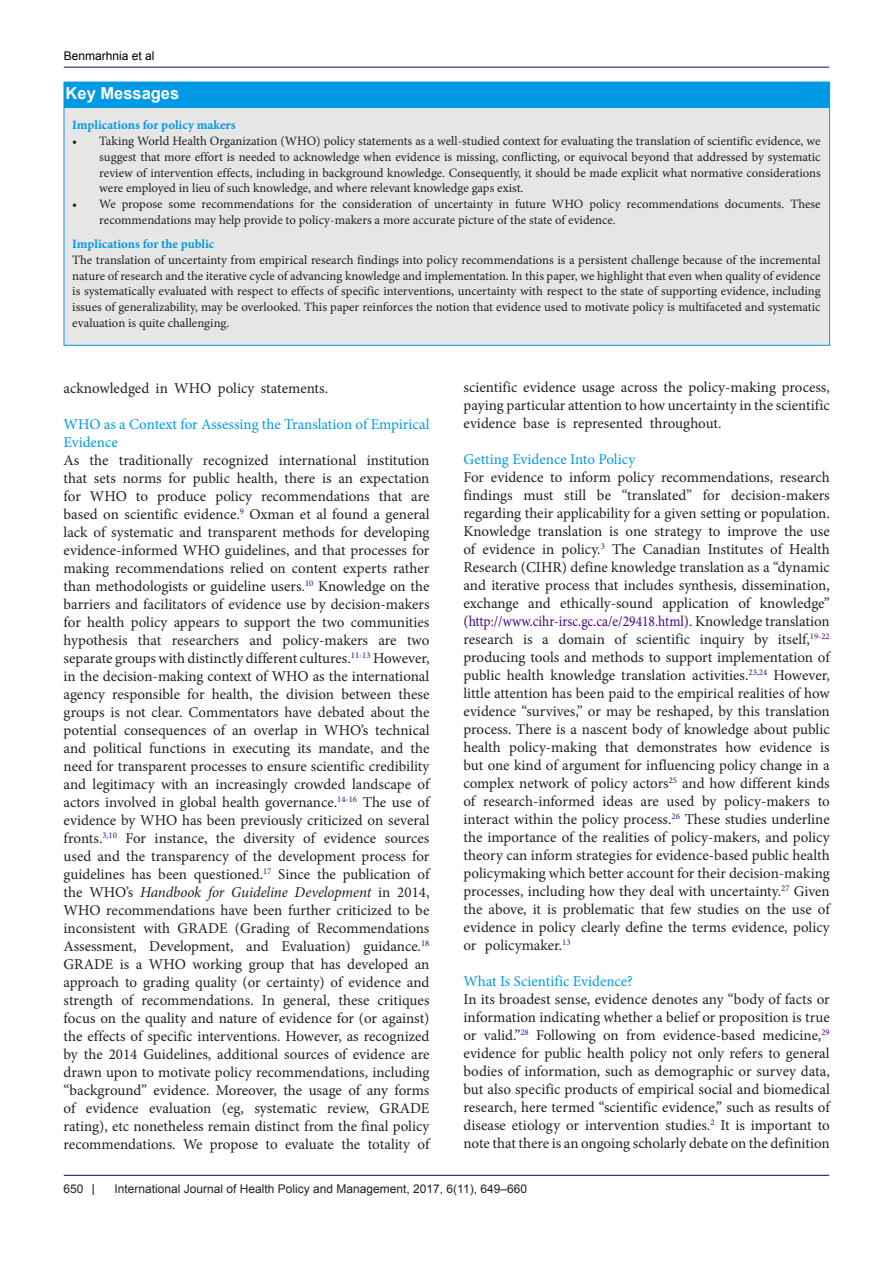
<style>
.page{position:relative;width:893px;height:1263px;background:#fff}
.page>*{position:absolute;margin:0;border:0;box-sizing:border-box;transform-origin:0 0}
.t1{font:700 16.5px "Arial";color:#fff}
.t2{font:15px/18px "Minion Pro";color:#231f20;text-align:justify}
.t3{font:15px/18px "Minion Pro";color:#0099e5}
.t4{font:12.75px/15.8px "Minion Pro";color:#231f20;text-align:justify}
.t5{font:700 12.75px "Minion Pro";color:#0099e5}
.t6{font:12px "Arial";color:#231f20}
.t7{font:12px "Arial";color:#000001}
.s1{font-style:italic}
.s2{color:#4b0082}
</style>
<div class="page">
<hr style="left:64px;top:67px;width:765px;height:1px;background:#190066">
<hr style="left:64px;top:1175px;width:765px;height:1px;background:#190066">
<div style="left:64px;top:82px;width:766px;height:263px;background:#e6e6e6"></div>
<div style="left:64px;top:82px;width:766px;height:26px;background:#0099e5"></div>
<p class="t7" style="left:64px;top:48px;width:92px">Benmarhnia et al</p>
<p class="t1" style="left:66px;top:82px;width:115px">Key Messages</p>
<p class="t5" style="left:72px;top:116px;width:165px">Implications for policy makers</p>
<p class="t4" style="left:99px;top:133px;width:723px;text-indent:-27px">• Taking World Health Organization (WHO) policy statements as a well-studied context for evaluating the translation of scientific evidence, we suggest that more effort is needed to acknowledge when evidence is missing, conflicting, or equivocal beyond that addressed by systematic review of intervention effects, including in background knowledge. Consequently, it should be made explicit what normative considerations were employed in lieu of such knowledge, and where relevant knowledge gaps exist.</p>
<p class="t4" style="left:99px;top:196px;width:723px;text-indent:-27px">• We propose some recommendations for the consideration of uncertainty in future WHO policy recommendations documents. These recommendations may help provide to policy-makers a more accurate picture of the state of evidence.</p>
<p class="t5" style="left:72px;top:235px;width:144px">Implications for the public</p>
<p class="t4" style="left:72px;top:252px;width:750px">The translation of uncertainty from empirical research findings into policy recommendations is a persistent challenge because of the incremental nature of research and the iterative cycle of advancing knowledge and implementation. In this paper, we highlight that even when quality of evidence is systematically evaluated with respect to effects of specific interventions, uncertainty with respect to the state of supporting evidence, including issues of generalizability, may be overlooked. This paper reinforces the notion that evidence used to motivate policy is multifaceted and systematic evaluation is quite challenging.</p>
<p class="t2" style="left:64px;top:379px;width:266px">acknowledged in WHO policy statements.</p>
<p class="t3" style="left:64px;top:415px;width:367px">WHO as a Context for Assessing the Translation of Empirical<br>Evidence</p>
<p class="t2" style="left:64px;top:451px;width:367px">As the traditionally recognized international institution that sets norms for public health, there is an expectation for WHO to produce policy recommendations that are based on scientific evidence.<sup>9</sup> Oxman et al found a general lack of systematic and transparent methods for developing evidence-informed WHO guidelines, and that processes for making recommendations relied on content experts rather than methodologists or guideline users.<sup>10</sup> Knowledge on the barriers and facilitators of evidence use by decision-makers for health policy appears to support the two communities hypothesis that researchers and policy-makers are two separate groups with distinctly different cultures.<sup>11</sup><sup>-</sup><sup>13</sup> However, in the decision-making context of WHO as the international agency responsible for health, the division between these groups is not clear. Commentators have debated about the potential consequences of an overlap in WHO’s technical and political functions in executing its mandate, and the need for transparent processes to ensure scientific credibility and legitimacy with an increasingly crowded landscape of actors involved in global health governance.<sup>14</sup><sup>-</sup><sup>16</sup> The use of evidence by WHO has been previously criticized on several fronts.<sup>3</sup><sup>,</sup><sup>10</sup> For instance, the diversity of evidence sources used and the transparency of the development process for guidelines has been questioned.<sup>17</sup> Since the publication of the WHO’s <span class="s1">Handbook for Guideline Development</span> in 2014, WHO recommendations have been further criticized to be inconsistent with GRADE (Grading of Recommendations Assessment, Development, and Evaluation) guidance.<sup>18<br></sup>GRADE is a WHO working group that has developed an approach to grading quality (or certainty) of evidence and strength of recommendations. In general, these critiques focus on the quality and nature of evidence for (or against) the effects of specific interventions. However, as recognized by the 2014 Guidelines, additional sources of evidence are drawn upon to motivate policy recommendations, including “background” evidence. Moreover, the usage of any forms of evidence evaluation (eg, systematic review, GRADE rating), etc nonetheless remain distinct from the final policy recommendations. We propose to evaluate the totality of</p>
<p class="t2" style="left:463px;top:378px;width:368px">scientific evidence usage across the policy-making process, paying particular attention to how uncertainty in the scientific evidence base is represented throughout.</p>
<p class="t3" style="left:463px;top:450px;width:173px">Getting Evidence Into Policy</p>
<p class="t2" style="left:463px;top:468px;width:368px">For evidence to inform policy recommendations, research findings must still be “translated” for decision-makers regarding their applicability for a given setting or population.<br>Knowledge translation is one strategy to improve the use of evidence in policy.<sup>3</sup> The Canadian Institutes of Health Research (CIHR) define knowledge translation as a “dynamic and iterative process that includes synthesis, dissemination, exchange and ethically-sound application of knowledge” (<span class="s2">http://www.cihr-irsc.gc.ca/e/29418.html</span>). Knowledge translation research is a domain of scientific inquiry by itself,<sup>19</sup><sup>-</sup><sup>22 </sup>producing tools and methods to support implementation of public health knowledge translation activities.<sup>23</sup><sup>,</sup><sup>24</sup> However, little attention has been paid to the empirical realities of how evidence “survives,” or may be reshaped, by this translation process. There is a nascent body of knowledge about public health policy-making that demonstrates how evidence is but one kind of argument for influencing policy change in a complex network of policy actors<sup>25</sup> and how different kinds of research-informed ideas are used by policy-makers to interact within the policy process.<sup>26</sup> These studies underline the importance of the realities of policy-makers, and policy theory can inform strategies for evidence-based public health policymaking which better account for their decision-making processes, including how they deal with uncertainty.<sup>27</sup> Given the above, it is problematic that few studies on the use of evidence in policy clearly define the terms evidence, policy or policymaker.<sup>13</sup></p>
<p class="t3" style="left:463px;top:972px;width:171px">What Is Scientific Evidence?</p>
<p class="t2" style="left:463px;top:990px;width:368px">In its broadest sense, evidence denotes any “body of facts or information indicating whether a belief or proposition is true or valid.”<sup>28</sup> Following on from evidence-based medicine,<sup>29 </sup>evidence for public health policy not only refers to general bodies of information, such as demographic or survey data, but also specific products of empirical social and biomedical research, here termed “scientific evidence,” such as results of disease etiology or intervention studies.<sup>2</sup> It is important to note that there is an ongoing scholarly debate on the definition</p>
<p class="t6" style="left:64px;top:1180px;width:22px">650</p>
<p class="t6" style="left:114px;top:1180px;width:414px">International Journal of Health Policy and Management, 2017, 6(11), 649–660</p>
</div>
